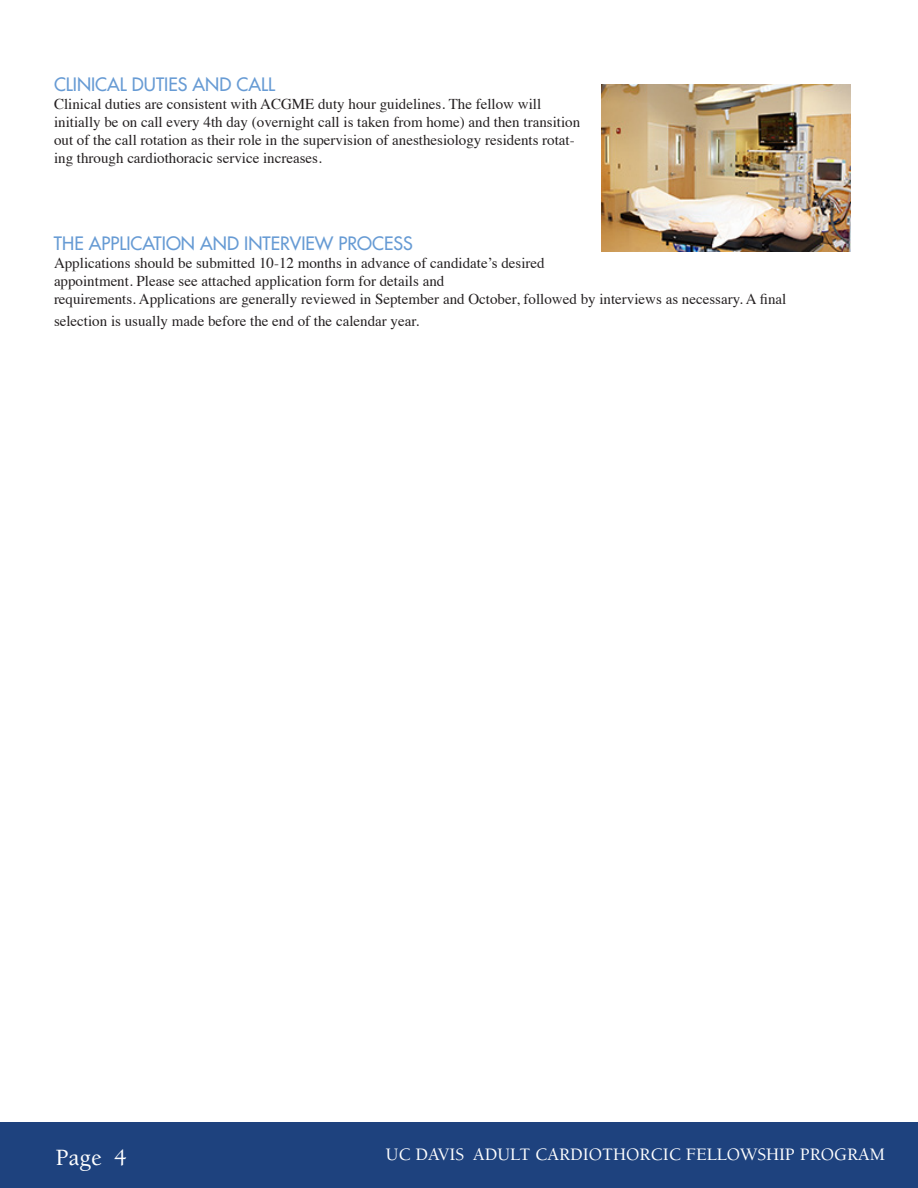
<style>
.page{position:relative;width:918px;height:1188px;background:#fff}
.page>*{position:absolute;margin:0;border:0;box-sizing:border-box;transform-origin:0 0}
.t1{font:500 24px "Berkeley Std";color:#fff}
.t2{font:500 18px "Futura Std";color:#679bd4}
.t3{font:500 18px "Berkeley Std";color:#fff}
.t4{font:15px/18px "Times";color:#231f20}
</style>
<div class="page">
<div style="left:0;top:1123px;width:918px;height:65px;background:#1e427e"></div>
<img style="left:601px;top:84px;width:250px;height:168px">
<p class="t2" style="left:54px;top:73px;width:53px">CLINICAL</p>
<p class="t2" style="left:132px;top:73px;width:75px">DUTIES AND</p>
<p class="t2" style="left:237px;top:73px;width:11px">CALL</p>
<p class="t4" style="left:54px;top:93px;width:528px">Clinical duties are consistent with ACGME duty hour guidelines. The fellow will initially be on call every 4th day (overnight call is taken from home) and then transition out of the call rotation as their role in the supervision of anesthesiology residents rotat&shy;ing through cardiothoracic service increases.</p>
<p class="t2" style="left:54px;top:232px;width:161px">THE APPLICATION AND</p>
<p class="t2" style="left:244px;top:232px;width:160px">INTERVIEW PROC ESS</p>
<p class="t4" style="left:54px;top:253px;width:734px">Applications should be submitted 10-12 months in advance of candidate’s desired<br>appointment. Please see attached application form for details and<br>requirements. Applications are generally reviewed in September and October, followed by interviews as necessary. A final</p>
<p class="t4" style="left:54px;top:311px;width:367px">selection is usually made before the end of the calendar year.</p>
<h1 class="t1" style="left:55px;top:1144px;width:73px">page 4</h1>
<p class="t3" style="left:386px;top:1145px;width:501px">UC DAVIS ADULT CARDIOTHORCIC FELLOWSHIP PROGRAM</p>
</div>
